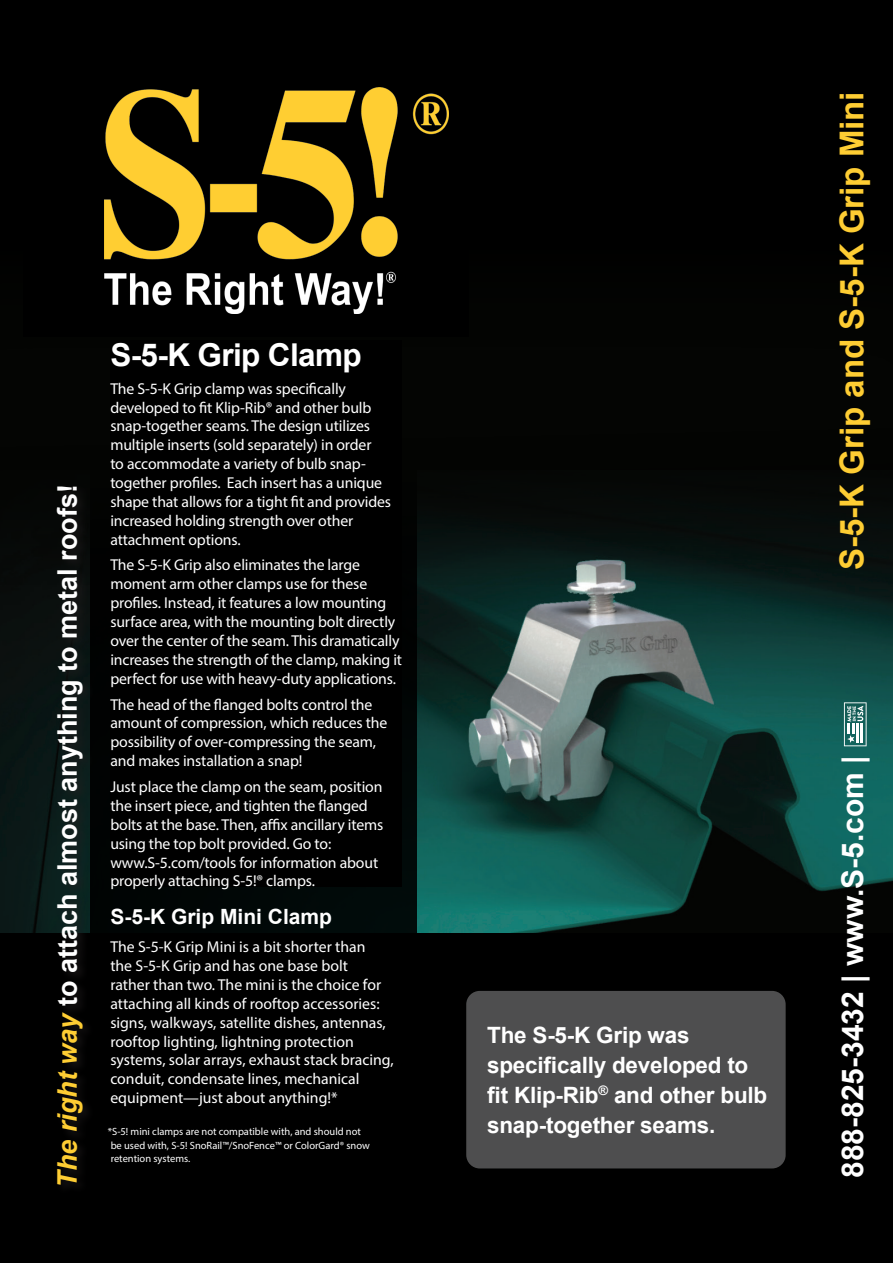
<style>
.page{position:relative;width:893px;height:1263px;background:#000}
.page>*{position:absolute;margin:0;border:0;box-sizing:border-box;transform-origin:0 0}
.t1{font:700 33px "Arial";color:#fecd33}
.t2{font:700 31.5px "Arial";letter-spacing:-.02em;color:#fff}
.t3{font:700 30px "Arial";color:#fff}
.t4{font:700 27px "Arial";color:#fff}
.t5{font:700 22.5px/30px "Arial";letter-spacing:-.01em;color:#fff}
.t6{font:700 21px "Arial";color:#fff}
.t7{font:15.75px/18.9px "Myriad Pro";letter-spacing:-.01em;color:#fff}
.t8{font:10.5px/13.5px "Myriad Pro";color:#fff}
.s1{font-style:italic;color:#fecd33}
</style>
<div class="page">
<img style="left:0;top:585px;width:893px;height:347px">
<div style="left:90px;top:0;width:327px;height:1238px;background:#000"></div>
<div style="left:466px;top:991px;width:320px;height:177px;background:#4e4e4f;border-radius:14px"></div>
<svg style="left:844px;top:702px;width:23px;height:44px"></svg>
<div style="left:0;top:238px;width:893px;height:347px;background:#040503"></div>
<div style="left:55px;top:484px;width:40px;height:712px;background:#231f20;opacity:.75"></div>
<div style="left:110px;top:340px;width:292px;height:546px;background:#000"></div>
<div style="left:23px;top:67px;width:445px;height:270px;background:#000"></div>
<img style="left:105px;top:88px;width:344px;height:225px">
<h3 class="t4" style="left:49px;top:1188px;width:705px;rotate:-90deg"><span class="s1">The right way</span> to attach almost anything to metal roofs!</h3>
<h2 class="t2" style="left:110px;top:334px;width:253px">S-5-K Grip Clamp</h2>
<p class="t7" style="left:110px;top:379px;width:282px">The S-5-K Grip clamp was specifically developed to fit Klip-Rib® and other bulb snap-together seams. The design utilizes multiple inserts (sold separately) in order<br>to accommodate a variety of bulb snap&shy;together profiles. Each insert has a unique shape that allows for a tight fit and provides increased holding strength over other attachment options.</p>
<p class="t7" style="left:110px;top:555px;width:293px">The S-5-K Grip also eliminates the large moment arm other clamps use for these profiles. Instead, it features a low mounting surface area, with the mounting bolt directly over the center of the seam. This dramatically increases the strength of the clamp, making it perfect for use with heavy-duty applications.</p>
<p class="t7" style="left:110px;top:694px;width:278px">The head of the flanged bolts control the amount of compression, which reduces the possibility of over-compressing the seam, and makes installation a snap!</p>
<p class="t7" style="left:110px;top:777px;width:274px">Just place the clamp on the seam, position the insert piece, and tighten the flanged bolts at the base. Then, affix ancillary items using the top bolt provided. Go to: www.S-5.com/tools for information about properly attaching S-5!® clamps.</p>
<h3 class="t6" style="left:110px;top:903px;width:223px">S-5-K Grip Mini Clamp</h3>
<p class="t7" style="left:110px;top:937px;width:285px">The S-5-K Grip Mini is a bit shorter than<br>the S-5-K Grip and has one base bolt<br>rather than two. The mini is the choice for attaching all kinds of rooftop accessories: signs, walkways, satellite dishes, antennas, rooftop lighting, lightning protection systems, solar arrays, exhaust stack bracing, conduit, condensate lines, mechanical equipment—just about anything!*</p>
<p class="t8" style="left:108px;top:1125px;width:264px">*S-5! mini clamps are not compatible with, and should not be used with, S-5! SnoRail™/SnoFence™ or ColorGard® snow retention systems.</p>
<h1 class="t1" style="left:830px;top:570px;width:480px;rotate:-90deg">S-5-K Grip and S-5-K Grip Mini</h1>
<h3 class="t5" style="left:487px;top:1020px;width:282px">The S-5-K Grip was specifically developed to fit Klip-Rib<sup>®</sup> and other bulb snap-together seams.</h3>
<h3 class="t3" style="left:832px;top:1178px;width:424px;rotate:-90deg">888-825-3432 | www.S-5.com |</h3>
</div>
